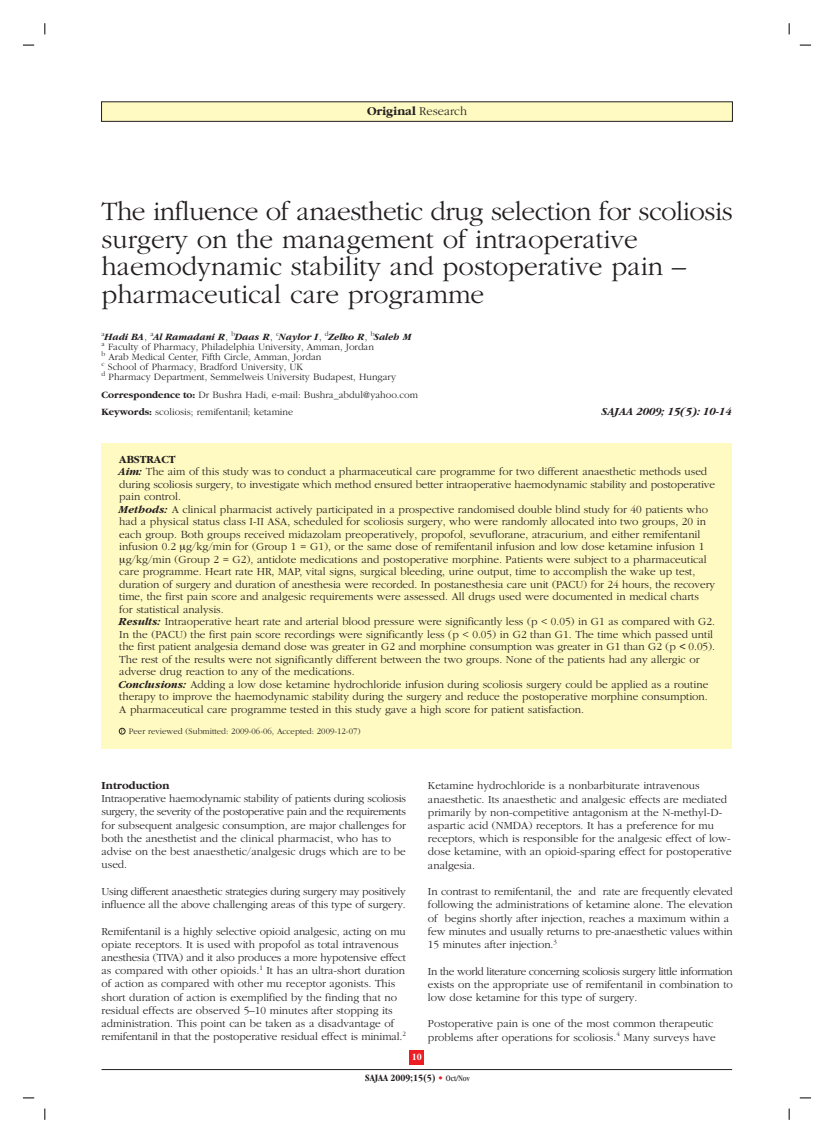
<style>
.page{position:relative;width:834px;height:1143px;background:#fff}
.page>*{position:absolute;margin:0;border:0;box-sizing:border-box;transform-origin:0 0}
.t1{font:300 27.5px/27.5px "Garamond";color:#231f20}
.t2{font:700 12.5px "Garamond";color:#231f20}
.t3{font:300 11.25px/13.2px "Garamond";color:#231f20}
.t4{font:300 11.25px/13.2px "Garamond";letter-spacing:-.025em;color:#231f20}
.t5{font:italic 700 11.25px "Garamond";color:#231f20}
.t6{font:700 11.25px "Garamond";color:#231f20}
.t7{font:300 10px/10px "Garamond";color:#231f20}
.t8{font:700 condensed 10px/21.5px "Garamond";color:#231f20;text-align:center}
.t9{font:300 8.75px "Garamond";color:#231f20}
.s1{font-weight:300}
.s2{font-weight:700;font-style:italic}
.s3{font-weight:700}
.s4{color:#fff}
.s5{color:#ee1d23}
.s6{font-weight:400;font-size:8.75px}
</style>
<div class="page">
<div style="left:102px;top:443px;width:630px;height:306px;background:#fffac1"></div>
<div style="left:101px;top:102px;width:631px;height:19px;background:#fffac1"></div>
<hr style="left:102px;top:1069px;width:630px;height:1px;background:#231f20">
<div style="left:410px;top:1049px;width:14px;height:15px;background:#ee1d23"></div>
<svg style="left:119px;top:728px;width:6px;height:6px"></svg>
<p class="t2" style="left:367px;top:106px;width:101px">Original <span class="s1">Research</span></p>
<h1 class="t1" style="left:102px;top:200px;width:633px">The influence of anaesthetic drug selection for scoliosis surgery on the management of intraoperative haemodynamic stability and postoperative pain – pharmaceutical care programme</h1>
<p class="t7" style="left:102px;top:333px;width:312px"><sup>a</sup><span class="s2">Hadi BA</span>, <sup>a</sup><span class="s2">Al Ramadani R</span>, <sup>b</sup><span class="s2">Daas R</span>, <sup>c</sup><span class="s2">Naylor I</span>, <sup>d</sup><span class="s2">Zelko R</span>, <sup>b</sup><span class="s2">Saleh M </span><sup>a</sup> Faculty of Pharmacy, Philadelphia University, Amman, Jordan<br><sup>b</sup> Arab Medical Center, Fifth Circle, Amman, Jordan<br><sup>c</sup> School of Pharmacy, Bradford University, UK<br><sup>d</sup> Pharmacy Department, Semmelweis University Budapest, Hungary</p>
<p class="t7" style="left:102px;top:387px;width:318px;line-height:17.5px"><span class="s3">Correspondence to:</span> Dr Bushra Hadi, e-mail: Bushra_abdul@yahoo.com<br><span class="s3">Keywords:</span> scoliosis; remifentanil; ketamine</p>
<p class="t5" style="left:602px;top:407px;width:132px">SAJAA 2009; 15(5): 10-14</p>
<p class="t6" style="left:119px;top:455px;width:58px">ABSTRACT</p>
<p class="t3" style="left:119px;top:466px;width:589px"><span class="s2">Aim:</span> The aim of this study was to conduct a pharmaceutical care programme for two different anaesthetic methods used</p>
<p class="t3" style="left:119px;top:478px;width:597px">during scoliosis surgery, to investigate which method ensured better intraoperative haemodynamic stability and postoperative</p>
<p class="t3" style="left:119px;top:491px;width:63px">pain control.</p>
<p class="t3" style="left:119px;top:503px;width:590px"><span class="s2">Methods:</span> A clinical pharmacist actively participated in a prospective randomised double blind study for 40 patients who</p>
<p class="t3" style="left:119px;top:516px;width:588px">had a physical status class I-II ASA, scheduled for scoliosis surgery, who were randomly allocated into two groups, 20 in</p>
<p class="t3" style="left:119px;top:528px;width:583px">each group. Both groups received midazolam preoperatively, propofol, sevuflorane, atracurium, and either remifentanil</p>
<p class="t3" style="left:119px;top:541px;width:586px">infusion 0.2 g/kg/min for (Group 1 = G1), or the same dose of remifentanil infusion and low dose ketamine infusion 1</p>
<p class="t3" style="left:126px;top:553px;width:582px">g/kg/min (Group 2 = G2), antidote medications and postoperative morphine. Patients were subject to a pharmaceutical</p>
<p class="t3" style="left:119px;top:566px;width:577px">care programme. Heart rate HR, MAP, vital signs, surgical bleeding, urine output, time to accomplish the wake up test,</p>
<p class="t3" style="left:119px;top:578px;width:597px">duration of surgery and duration of anesthesia were recorded. In postanesthesia care unit (PACU) for 24 hours, the recovery</p>
<p class="t3" style="left:119px;top:591px;width:581px">time, the first pain score and analgesic requirements were assessed. All drugs used were documented in medical charts</p>
<p class="t3" style="left:119px;top:603px;width:106px">for statistical analysis.</p>
<p class="t3" style="left:119px;top:616px;width:597px"><span class="s2">Results:</span> Intraoperative heart rate and arterial blood pressure were significantly less (p &lt; 0.05) in G1 as compared with G2.</p>
<p class="t3" style="left:119px;top:628px;width:595px">In the (PACU) the first pain score recordings were significantly less (p &lt; 0.05) in G2 than G1. The time which passed until</p>
<p class="t3" style="left:119px;top:641px;width:597px">the first patient analgesia demand dose was greater in G2 and morphine consumption was greater in G1 than G2 (p <span class="s3">&lt;</span> 0.05).</p>
<p class="t3" style="left:119px;top:653px;width:582px">The rest of the results were not significantly different between the two groups. None of the patients had any allergic or</p>
<p class="t3" style="left:119px;top:666px;width:237px">adverse drug reaction to any of the medications.</p>
<p class="t3" style="left:119px;top:678px;width:590px"><span class="s2">Conclusions:</span> Adding a low dose ketamine hydrochloride infusion during scoliosis surgery could be applied as a routine</p>
<p class="t3" style="left:119px;top:691px;width:590px">therapy to improve the haemodynamic stability during the surgery and reduce the postoperative morphine consumption.</p>
<p class="t3" style="left:119px;top:703px;width:466px">A pharmaceutical care programme tested in this study gave a high score for patient satisfaction.</p>
<p class="t9" style="left:129px;top:728px;width:233px">Peer reviewed (Submitted: 2009-06-06, Accepted: 2009-12-07)</p>
<p class="t6" style="left:102px;top:781px;width:70px">Introduction</p>
<p class="t3" style="left:102px;top:793px;width:306px">Intraoperative haemodynamic stability of patients during scoliosis surgery, the severity of the postoperative pain and the requirements for subsequent analgesic consumption, are major challenges for both the anesthetist and the clinical pharmacist, who has to advise on the best anaesthetic/analgesic drugs which are to be used.</p>
<p class="t4" style="left:102px;top:885px;width:306px">Using different anaesthetic strategies during surgery may positively influence all the above challenging areas of this type of surgery.</p>
<p class="t3" style="left:102px;top:925px;width:306px">Remifentanil is a highly selective opioid analgesic, acting on mu opiate receptors. It is used with propofol as total intravenous anesthesia (TIVA) and it also produces a more hypotensive effect as compared with other opioids.<sup>1</sup> It has an ultra-short duration of action as compared with other mu receptor agonists. This short duration of action is exemplified by the finding that no residual effects are observed 5–10 minutes after stopping its administration. This point can be taken as a disadvantage of remifentanil in that the postoperative residual effect is minimal.<sup>2</sup></p>
<p class="t3" style="left:428px;top:780px;width:305px">Ketamine hydrochloride is a nonbarbiturate intravenous anaesthetic. Its anaesthetic and analgesic effects are mediated primarily by non-competitive antagonism at the N-methyl-D&shy;aspartic acid (NMDA) receptors. It has a preference for mu receptors, which is responsible for the analgesic effect of low&shy;dose ketamine, with an opioid-sparing effect for postoperative analgesia.</p>
<p class="t3" style="left:428px;top:885px;width:306px">In contrast to remifentanil, the and rate are frequently elevated following the administrations of ketamine alone. The elevation of begins shortly after injection, reaches a maximum within a few minutes and usually returns to pre-anaesthetic values within 15 minutes after injection.<sup>3</sup></p>
<p class="t3" style="left:428px;top:965px;width:306px;text-align:justify">In the world literature concerning scoliosis surgery little information exists on the appropriate use of remifentanil in combination to low dose ketamine for this type of surgery.</p>
<p class="t3" style="left:428px;top:1018px;width:289px">Postoperative pain is one of the most common therapeutic problems after operations for scoliosis.<sup>4</sup> Many surveys have</p>
<p class="t8" style="left:365px;top:1046px;width:106px"><span class="s4">10<br></span>SAJAA 2009;15(5) <span class="s5">•</span> <span class="s6">Oct/Nov</span></p>
</div>
